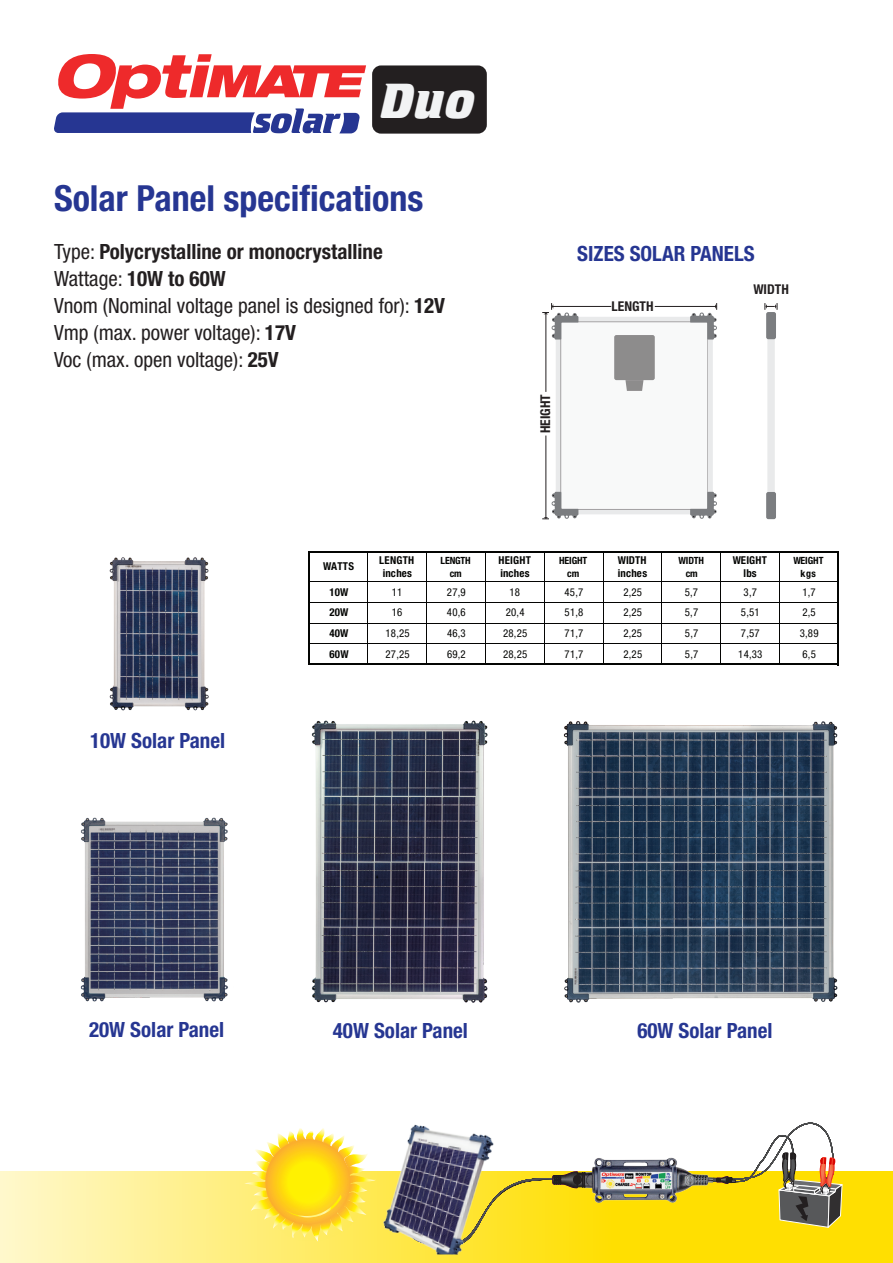
<style>
.page{position:relative;width:893px;height:1263px;background:#fff}
.page>*{position:absolute;margin:0;border:0;box-sizing:border-box;transform-origin:0 0}
.t1{font:italic 700 46.65px "AT Crillee";color:#f2f3f4}
.t2{font:700 condensed 36px "Helvetica Neue LT Pro";color:#263692}
.t3{font:condensed 21px/27px "Helvetica Neue LT Pro";color:#231f20}
.t4{font:700 condensed 21px "Helvetica Neue LT Pro";color:#263692}
.t5{font:700 condensed 13.5px "Helvetica Neue LT Pro";color:#231f20}
.t6{font:condensed 10.8px "Helvetica Neue LT Pro";letter-spacing:.02em;color:#040503}
.t7{font:700 condensed 10.8px/13.5px "Helvetica Neue LT Pro";letter-spacing:.02em;color:#040503;text-align:center}
.t8{font:700 condensed 9.9px/12.6px "Helvetica Neue LT Pro";letter-spacing:-.01em;color:#040503;text-align:center}
.s1{font-weight:700}
</style>
<div class="page">
<img style="left:563px;top:721px;width:275px;height:282px">
<div style="left:558px;top:840px;width:10px;height:34px;background:#fff"></div>
<svg style="left:0;top:1172px;width:893px;height:91px"></svg>
<svg style="left:678px;top:1122px;width:164px;height:106px"></svg>
<svg style="left:516px;top:1172px;width:77px;height:75px"></svg>
<img style="left:255px;top:1244px;width:104px;height:3px">
<svg style="left:244px;top:1128px;width:115px;height:116px"></svg>
<img style="left:586px;top:1155px;width:126px;height:48px">
<img style="left:599px;top:1169px;width:74px;height:21px">
<img style="left:359px;top:1124px;width:157px;height:130px">
<img style="left:109px;top:557px;width:100px;height:154px">
<img style="left:311px;top:720px;width:177px;height:282px">
<svg style="left:54px;top:54px;width:312px;height:79px"></svg>
<div style="left:372px;top:65px;width:115px;height:69px;background:#231f20;border-radius:9px"></div>
<svg style="left:542px;top:303px;width:175px;height:216px"></svg>
<div style="left:767px;top:317px;width:8px;height:197px;background:#e9eaeb"></div>
<div style="left:766px;top:312px;width:10px;height:27px;background:#7b7d80;border-radius:2px"></div>
<div style="left:766px;top:492px;width:10px;height:27px;background:#7b7d80;border-radius:2px"></div>
<svg style="left:764px;top:303px;width:14px;height:7px"></svg>
<hr style="left:308px;top:551px;width:1px;height:114px;background:#040503">
<hr style="left:367px;top:553px;width:1px;height:110px;background:#040503">
<hr style="left:426px;top:553px;width:1px;height:110px;background:#040503">
<hr style="left:485px;top:553px;width:1px;height:110px;background:#040503">
<hr style="left:544px;top:553px;width:1px;height:110px;background:#040503">
<hr style="left:602px;top:553px;width:1px;height:110px;background:#040503">
<hr style="left:661px;top:553px;width:1px;height:110px;background:#040503">
<hr style="left:720px;top:553px;width:1px;height:110px;background:#040503">
<hr style="left:779px;top:553px;width:1px;height:110px;background:#040503">
<hr style="left:837px;top:553px;width:2px;height:112px;background:#040503">
<hr style="left:309px;top:551px;width:530px;height:2px;background:#040503">
<hr style="left:309px;top:581px;width:528px;height:1px;background:#040503">
<hr style="left:309px;top:602px;width:528px;height:1px;background:#040503">
<hr style="left:309px;top:623px;width:528px;height:1px;background:#040503">
<hr style="left:309px;top:643px;width:528px;height:1px;background:#040503">
<hr style="left:309px;top:663px;width:530px;height:2px;background:#040503">
<img style="left:80px;top:817px;width:148px;height:185px">
<h1 class="t1" style="left:380px;top:70px;width:96px">Duo</h1>
<h2 class="t2" style="left:54px;top:176px;width:371px">Solar Panel specifications</h2>
<p class="t3" style="left:54px;top:238px;width:393px">Type: <span class="s1">Polycrystalline or monocrystalline </span>Wattage: <span class="s1">10W to 60W<br></span>Vnom (Nominal voltage panel is designed for): <span class="s1">12V </span>Vmp (max. power voltage): <span class="s1">17V<br></span>Voc (max. open voltage): <span class="s1">25V</span></p>
<p class="t4" style="left:577px;top:241px;width:179px">SIZES SOLAR PANELS</p>
<p class="t5" style="left:612px;top:298px;width:43px">LENGTH</p>
<p class="t5" style="left:753px;top:282px;width:37px">WIDTH</p>
<p class="t5" style="left:537px;top:433px;width:40px;rotate:-90deg">HEIGHT</p>
<p class="t4" style="left:90px;top:728px;width:137px">10W Solar Panel</p>
<p class="t7" style="left:323px;top:560px;width:32px">WATTS</p>
<p class="t7" style="left:379px;top:553px;width:36px">LENGTH inches</p>
<p class="t8" style="left:441px;top:554px;width:31px">LENGTH cm</p>
<p class="t7" style="left:498px;top:553px;width:34px;text-align:left">HEIGHT inches</p>
<p class="t8" style="left:559px;top:554px;width:30px">HEIGHT cm</p>
<p class="t7" style="left:618px;top:553px;width:31px;text-align:left">WIDTH inches</p>
<p class="t8" style="left:678px;top:554px;width:27px">WIDTH cm</p>
<p class="t7" style="left:733px;top:553px;width:36px">WEIGHT lbs</p>
<p class="t8" style="left:793px;top:554px;width:32px">WEIGHT kgs</p>
<p class="t7" style="left:329px;top:585px;width:21px">10W</p>
<p class="t6" style="left:392px;top:585px;width:12px">11</p>
<p class="t6" style="left:447px;top:585px;width:20px">27,9</p>
<p class="t6" style="left:509px;top:585px;width:12px">18</p>
<p class="t6" style="left:565px;top:585px;width:20px">45,7</p>
<p class="t6" style="left:623px;top:585px;width:20px">2,25</p>
<p class="t6" style="left:685px;top:585px;width:15px">5,7</p>
<p class="t6" style="left:744px;top:585px;width:15px">3,7</p>
<p class="t6" style="left:802px;top:585px;width:15px">1,7</p>
<p class="t7" style="left:329px;top:606px;width:21px">20W</p>
<p class="t6" style="left:392px;top:606px;width:12px">16</p>
<p class="t6" style="left:447px;top:606px;width:20px">40,6</p>
<p class="t6" style="left:506px;top:606px;width:20px">20,4</p>
<p class="t6" style="left:565px;top:606px;width:20px">51,8</p>
<p class="t6" style="left:623px;top:606px;width:20px">2,25</p>
<p class="t6" style="left:685px;top:606px;width:15px">5,7</p>
<p class="t6" style="left:741px;top:606px;width:20px">5,51</p>
<p class="t6" style="left:802px;top:606px;width:15px">2,5</p>
<p class="t7" style="left:329px;top:627px;width:21px">40W</p>
<p class="t6" style="left:385px;top:627px;width:26px">18,25</p>
<p class="t6" style="left:447px;top:627px;width:20px">46,3</p>
<p class="t6" style="left:503px;top:627px;width:26px">28,25</p>
<p class="t6" style="left:565px;top:627px;width:20px">71,7</p>
<p class="t6" style="left:623px;top:627px;width:20px">2,25</p>
<p class="t6" style="left:685px;top:627px;width:15px">5,7</p>
<p class="t6" style="left:741px;top:627px;width:20px">7,57</p>
<p class="t6" style="left:800px;top:627px;width:20px">3,89</p>
<p class="t7" style="left:329px;top:647px;width:21px">60W</p>
<p class="t6" style="left:386px;top:648px;width:26px">27,25</p>
<p class="t6" style="left:447px;top:648px;width:20px">69,2</p>
<p class="t6" style="left:503px;top:648px;width:26px">28,25</p>
<p class="t6" style="left:565px;top:648px;width:20px">71,7</p>
<p class="t6" style="left:623px;top:648px;width:20px">2,25</p>
<p class="t6" style="left:685px;top:648px;width:15px">5,7</p>
<p class="t6" style="left:738px;top:648px;width:26px">14,33</p>
<p class="t6" style="left:802px;top:648px;width:15px">6,5</p>
<p class="t4" style="left:89px;top:1017px;width:137px">20W Solar Panel</p>
<p class="t4" style="left:333px;top:1018px;width:137px">40W Solar Panel</p>
<p class="t4" style="left:637px;top:1018px;width:137px">60W Solar Panel</p>
</div>
